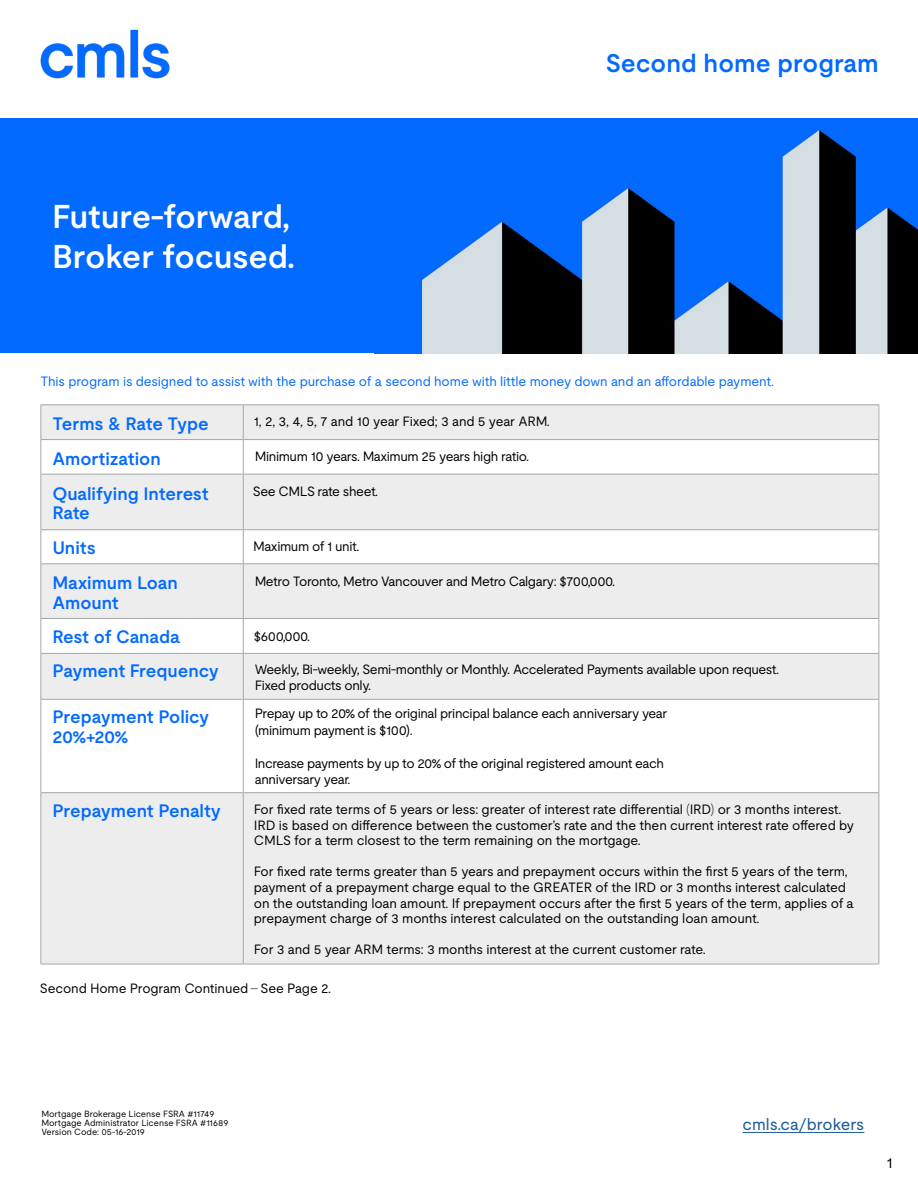
<style>
.page{position:relative;width:918px;height:1188px;background:#fff}
.page>*{position:absolute;margin:0;border:0;box-sizing:border-box;transform-origin:0 0}
.t1{font:600 33px/39.6px "Moderat";letter-spacing:-.01em;color:#fff}
.t2{font:600 25.5px "Moderat";color:#026aff}
.t3{font:600 18px/35px "Moderat";color:#026aff}
.t4{font:16.5px "Moderat";letter-spacing:-.005em;color:#215e9e}
.t5{font:13.5px/15.6px "Moderat";letter-spacing:-.025em;color:#000}
.t6{font:13.5px "Moderat";letter-spacing:-.01em;color:#026aff}
.t7{font:13.5px "Arial";color:#000}
.t8{font:9px/9px "Moderat";color:#000}
</style>
<div class="page">
<img style="left:40px;top:29px;width:130px;height:50px">
<hr style="left:743px;top:1132px;width:121px;height:1px;background:#215e9e">
<div style="left:0;top:118px;width:918px;height:235px;background:#026aff"></div>
<div style="left:41px;top:564px;width:838px;height:54px;background:#ededee"></div>
<div style="left:41px;top:653px;width:837px;height:46px;background:#ededee"></div>
<div style="left:41px;top:793px;width:837px;height:171px;background:#ededee"></div>
<div style="left:41px;top:404px;width:837px;height:36px;background:#ededee"></div>
<div style="left:41px;top:474px;width:837px;height:56px;background:#ededee"></div>
<img style="left:422px;top:128px;width:496px;height:225px">
<hr style="left:40px;top:404px;width:203px;height:1px;background:#a5a7aa">
<hr style="left:40px;top:405px;width:1px;height:34px;background:#a5a7aa">
<hr style="left:243px;top:404px;width:636px;height:1px;background:#a5a7aa">
<hr style="left:243px;top:405px;width:1px;height:34px;background:#a5a7aa">
<hr style="left:879px;top:405px;width:1px;height:34px;background:#a5a7aa">
<hr style="left:40px;top:439px;width:203px;height:1px;background:#a5a7aa">
<hr style="left:40px;top:440px;width:1px;height:34px;background:#a5a7aa">
<hr style="left:243px;top:439px;width:636px;height:1px;background:#a5a7aa">
<hr style="left:243px;top:440px;width:1px;height:34px;background:#a5a7aa">
<hr style="left:879px;top:440px;width:1px;height:34px;background:#a5a7aa">
<hr style="left:40px;top:474px;width:203px;height:1px;background:#a5a7aa">
<hr style="left:40px;top:474px;width:1px;height:55px;background:#a5a7aa">
<hr style="left:243px;top:474px;width:636px;height:1px;background:#a5a7aa">
<hr style="left:243px;top:474px;width:1px;height:55px;background:#a5a7aa">
<hr style="left:879px;top:474px;width:1px;height:55px;background:#a5a7aa">
<hr style="left:40px;top:529px;width:203px;height:1px;background:#a5a7aa">
<hr style="left:40px;top:530px;width:1px;height:33px;background:#a5a7aa">
<hr style="left:243px;top:529px;width:636px;height:1px;background:#a5a7aa">
<hr style="left:243px;top:530px;width:1px;height:33px;background:#a5a7aa">
<hr style="left:879px;top:530px;width:1px;height:33px;background:#a5a7aa">
<hr style="left:40px;top:563px;width:203px;height:1px;background:#a5a7aa">
<hr style="left:40px;top:564px;width:1px;height:54px;background:#a5a7aa">
<hr style="left:243px;top:563px;width:636px;height:1px;background:#a5a7aa">
<hr style="left:243px;top:564px;width:1px;height:54px;background:#a5a7aa">
<hr style="left:879px;top:564px;width:1px;height:54px;background:#a5a7aa">
<hr style="left:40px;top:618px;width:203px;height:1px;background:#a5a7aa">
<hr style="left:40px;top:619px;width:1px;height:34px;background:#a5a7aa">
<hr style="left:243px;top:618px;width:636px;height:1px;background:#a5a7aa">
<hr style="left:243px;top:619px;width:1px;height:34px;background:#a5a7aa">
<hr style="left:879px;top:619px;width:1px;height:34px;background:#a5a7aa">
<hr style="left:40px;top:653px;width:203px;height:1px;background:#a5a7aa">
<hr style="left:40px;top:654px;width:1px;height:45px;background:#a5a7aa">
<hr style="left:243px;top:653px;width:636px;height:1px;background:#a5a7aa">
<hr style="left:243px;top:654px;width:1px;height:45px;background:#a5a7aa">
<hr style="left:879px;top:654px;width:1px;height:45px;background:#a5a7aa">
<hr style="left:40px;top:699px;width:203px;height:1px;background:#a5a7aa">
<hr style="left:40px;top:700px;width:1px;height:92px;background:#a5a7aa">
<hr style="left:243px;top:699px;width:636px;height:1px;background:#a5a7aa">
<hr style="left:243px;top:700px;width:1px;height:92px;background:#a5a7aa">
<hr style="left:879px;top:700px;width:1px;height:92px;background:#a5a7aa">
<hr style="left:40px;top:792px;width:203px;height:1px;background:#a5a7aa">
<hr style="left:40px;top:793px;width:1px;height:171px;background:#a5a7aa">
<hr style="left:243px;top:792px;width:636px;height:1px;background:#a5a7aa">
<hr style="left:243px;top:793px;width:1px;height:171px;background:#a5a7aa">
<hr style="left:879px;top:793px;width:1px;height:171px;background:#a5a7aa">
<hr style="left:40px;top:964px;width:203px;height:1px;background:#a5a7aa">
<hr style="left:243px;top:964px;width:636px;height:1px;background:#a5a7aa">
<h2 class="t2" style="left:606px;top:43px;width:275px">Second home program</h2>
<h1 class="t1" style="left:52px;top:195px;width:245px">Future-forward,<br>Broker focused.</h1>
<p class="t6" style="left:41px;top:371px;width:735px">This program is designed to assist with the purchase of a second home with little money down and an affordable payment.</p>
<h3 class="t3" style="left:53px;top:405px;width:158px">Terms &amp; Rate Type<br>Amortization</h3>
<h3 class="t3" style="left:52px;top:483px;width:158px;line-height:19.5px">Qualifying Interest<br>Rate</h3>
<h3 class="t3" style="left:52px;top:530px;width:127px">Units<br>Maximum Loan</h3>
<h3 class="t3" style="left:53px;top:585px;width:168px;line-height:34px">Amount<br>Rest of Canada<br>Payment Frequency</h3>
<h3 class="t3" style="left:53px;top:706px;width:158px;line-height:19.5px">Prepayment Policy<br>20%+20%</h3>
<p class="t5" style="left:254px;top:413px;width:298px">1, 2, 3, 4, 5, 7 and 10 year Fixed; 3 and 5 year ARM.</p>
<p class="t5" style="left:255px;top:448px;width:276px">Minimum 10 years. Maximum 25 years high ratio.</p>
<p class="t5" style="left:253px;top:483px;width:127px">See CMLS rate sheet.</p>
<p class="t5" style="left:253px;top:538px;width:108px">Maximum of 1 unit.</p>
<p class="t5" style="left:255px;top:573px;width:362px">Metro Toronto, Metro Vancouver and Metro Calgary: $700,000.</p>
<p class="t5" style="left:254px;top:628px;width:58px">$600,000.</p>
<p class="t5" style="left:255px;top:660px;width:526px;line-height:16.5px">Weekly, Bi-weekly, Semi-monthly or Monthly. Accelerated Payments available upon request.<br>Fixed products only.</p>
<p class="t5" style="left:255px;top:704px;width:414px;line-height:16.5px">Prepay up to 20% of the original principal balance each anniversary year (minimum payment is $100).</p>
<p class="t5" style="left:255px;top:754px;width:411px;line-height:16.5px">Increase payments by up to 20% of the original registered amount each anniversary year.</p>
<p class="t5" style="left:254px;top:800px;width:602px">For fixed rate terms of 5 years or less: greater of interest rate differential (IRD) or 3 months interest.<br>IRD is based on difference between the customer’s rate and the then current interest rate offered by<br>CMLS for a term closest to the term remaining on the mortgage.</p>
<p class="t5" style="left:254px;top:863px;width:602px">For fixed rate terms greater than 5 years and prepayment occurs within the first 5 years of the term, payment of a prepayment charge equal to the GREATER of the IRD or 3 months interest calculated on the outstanding loan amount. If prepayment occurs after the first 5 years of the term, applies of a prepayment charge of 3 months interest calculated on the outstanding loan amount.</p>
<p class="t5" style="left:254px;top:941px;width:453px">For 3 and 5 year ARM terms: 3 months interest at the current customer rate.</p>
<p class="t5" style="left:40px;top:979px;width:293px">Second Home Program Continued – See Page 2.</p>
<h3 class="t3" style="left:53px;top:792px;width:170px">Prepayment Penalty</h3>
<p class="t8" style="left:41px;top:1109px;width:189px">Mortgage Brokerage License FSRA #11749<br>Mortgage Administrator License FSRA #11689<br>Version Code: 05-16-2019</p>
<p class="t4" style="left:743px;top:1112px;width:123px">cmls.ca/brokers</p>
<p class="t7" style="left:886px;top:1154px;width:9px">1</p>
</div>
